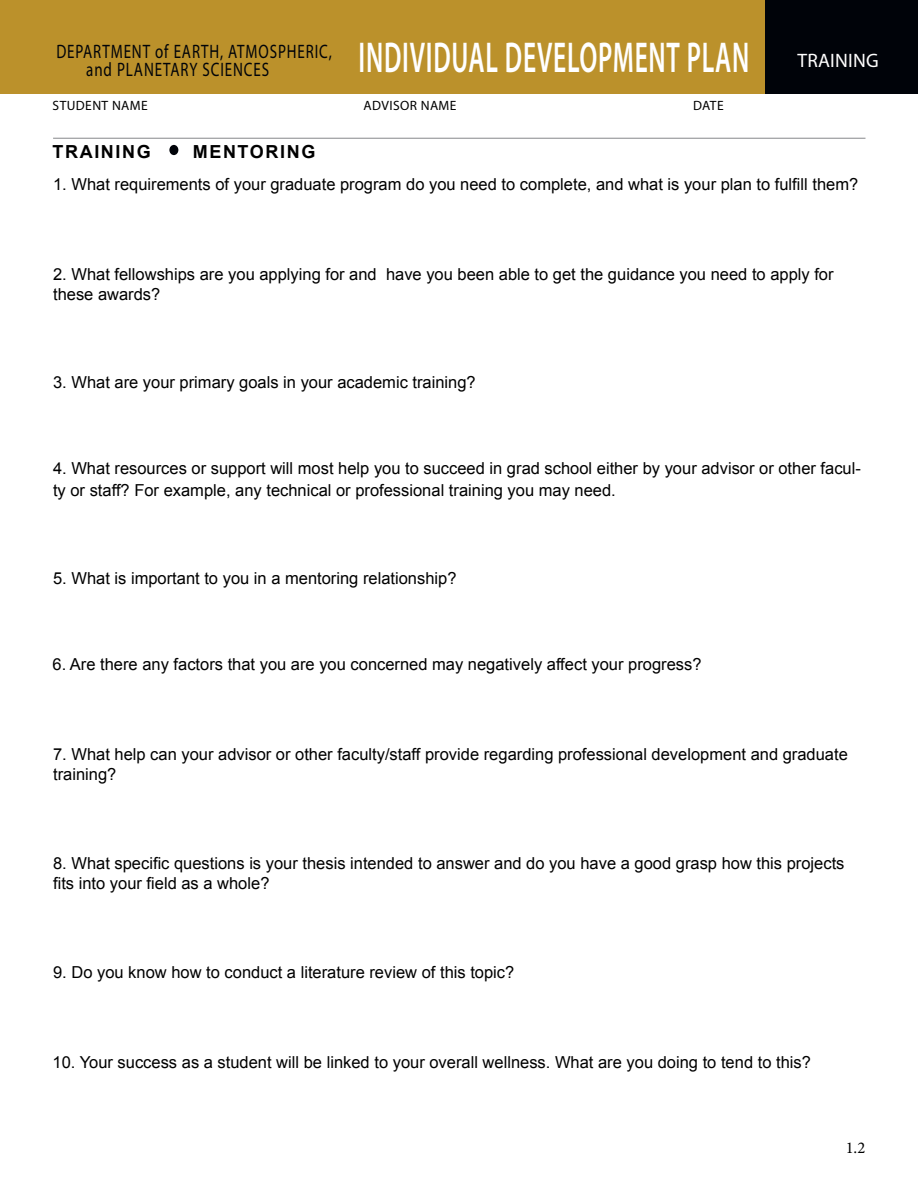
<style>
.page{position:relative;width:918px;height:1188px;background:#fff}
.page>*{position:absolute;margin:0;border:0;box-sizing:border-box;transform-origin:0 0}
.t1{font:600 43.35px "Myriad Pro";letter-spacing:.03em;color:#fff;scale:.59 1}
.t2{font:19.5px/18px "Myriad Pro";letter-spacing:.06em;color:#000309;scale:.77 1}
.t3{font:19.5px "Myriad Pro";letter-spacing:.01em;color:#fff}
.t4{font:700 18px "Arial";letter-spacing:.09em;color:#000}
.t5{font:16.5px/19.8px "Arial";color:#000}
.t6{font:16.5px "Minion Pro";color:#000}
.t7{font:13.5px "Myriad Pro";letter-spacing:.03em;color:#000}
</style>
<div class="page">
<div style="left:0;top:0;width:918px;height:94px;background:#bb912b"></div>
<div style="left:765px;top:0;width:153px;height:94px;background:#000309"></div>
<hr style="left:53px;top:138px;width:812px;height:1px;background:#86888a">
<div style="left:169px;top:145px;width:9px;height:10px;background:#000309;border-radius:50%"></div>
<p class="t2" style="left:86px;top:42px;width:321px;text-indent:-30px">DEPARTMENT of EARTH, ATMOSPHERIC, and PLANETARY SCIENCES</p>
<h1 class="t1" style="left:346px;top:29px;width:664px">INDIVIDUAL DEVELOPMENT PLAN</h1>
<h1 class="t1" style="left:359px;top:29px;width:664px">INDIVIDUAL DEVELOPMENT PLAN</h1>
<p class="t3" style="left:798px;top:48px;width:83px">TRAINING</p>
<p class="t7" style="left:53px;top:97px;width:97px">STUDENT NAME</p>
<p class="t7" style="left:363px;top:97px;width:95px">ADVISOR NAME</p>
<p class="t7" style="left:693px;top:97px;width:32px">DATE</p>
<p class="t4" style="left:193px;top:140px;width:124px">MENTORING</p>
<p class="t4" style="left:52px;top:140px;width:100px">TRAINING</p>
<p class="t5" style="left:53px;top:175px;width:807px">1. What requirements of your graduate program do you need to complete, and what is your plan to fulfill them?</p>
<p class="t5" style="left:53px;top:265px;width:782px">2. What fellowships are you applying for and have you been able to get the guidance you need to apply for these awards?</p>
<p class="t5" style="left:53px;top:372px;width:424px">3. What are your primary goals in your academic training?</p>
<p class="t5" style="left:53px;top:458px;width:809px;line-height:21.6px">4. What resources or support will most help you to succeed in grad school either by your advisor or other facul&shy;ty or staff? For example, any technical or professional training you may need.</p>
<p class="t5" style="left:53px;top:569px;width:405px">5. What is important to you in a mentoring relationship?</p>
<p class="t5" style="left:53px;top:655px;width:651px">6. Are there any factors that you are you concerned may negatively affect your progress?</p>
<p class="t5" style="left:53px;top:745px;width:796px">7. What help can your advisor or other faculty/staff provide regarding professional development and graduate training?</p>
<p class="t5" style="left:53px;top:854px;width:793px">8. What specific questions is your thesis intended to answer and do you have a good grasp how this projects fits into your field as a whole?</p>
<p class="t5" style="left:53px;top:963px;width:463px">9. Do you know how to conduct a literature review of this topic?</p>
<p class="t5" style="left:53px;top:1053px;width:760px">10. Your success as a student will be linked to your overall wellness. What are you doing to tend to this?</p>
<p class="t6" style="left:846px;top:1137px;width:21px">1.2</p>
</div>
